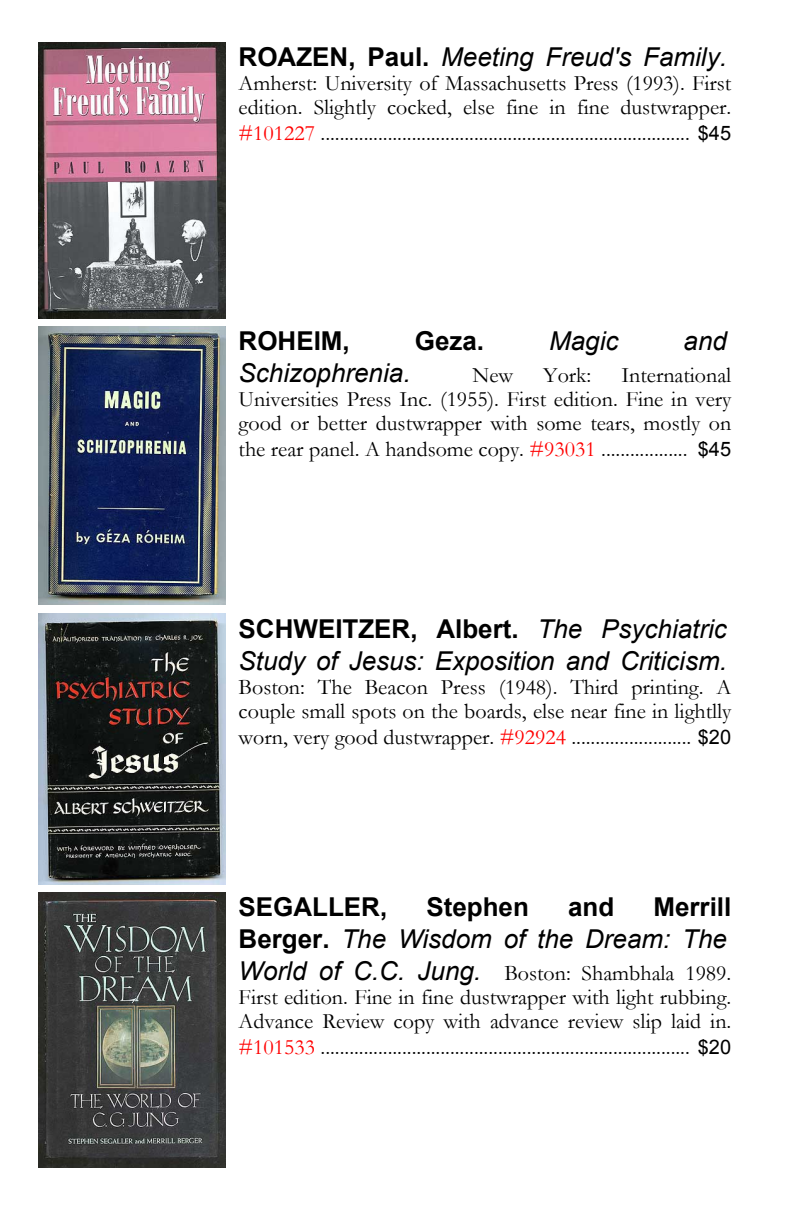
<style>
.page{position:relative;width:792px;height:1224px;background:#fff}
.page>*{position:absolute;margin:0;border:0;box-sizing:border-box;transform-origin:0 0}
.t1{font:italic 26px/32px "Arial";color:#000}
.t2{font:700 26px "Arial";color:#000}
.t3{font:22px/24px "Garamond";color:#000}
.s1{font-weight:700;font-style:normal}
.s2{color:#f00}
.s3{font-family:"Arial";font-size:20px}
.s4{font-family:"Arial";font-style:italic;font-size:26px}
</style>
<div class="page">
<img style="left:38px;top:42px;width:188px;height:277px">
<img style="left:38px;top:327px;width:188px;height:278px">
<img style="left:38px;top:614px;width:188px;height:271px">
<img style="left:38px;top:893px;width:188px;height:274px">
<p class="t1" style="left:239px;top:43px;width:490px"><span class="s1">ROAZEN, Paul.</span> Meeting Freud's Family.</p>
<p class="t3" style="left:239px;top:74px;width:494px">Amherst: University of Massachusetts Press (1993). First edition. Slightly cocked, else fine in fine dustwrapper.</p>
<p class="t3" style="left:239px;top:124px;width:494px"><span class="s2">#101227</span> ............................................................................. <span class="s3">$45</span></p>
<p class="t2" style="left:239px;top:331px;width:113px">ROHEIM,</p>
<p class="t2" style="left:415px;top:331px;width:71px">Geza.</p>
<p class="t1" style="left:549px;top:327px;width:71px">Magic</p>
<p class="t1" style="left:684px;top:327px;width:45px">and</p>
<p class="t1" style="left:239px;top:359px;width:173px">Schizophrenia.</p>
<p class="t3" style="left:472px;top:366px;width:42px">New</p>
<p class="t3" style="left:543px;top:366px;width:50px">York:</p>
<p class="t3" style="left:239px;top:366px;width:494px;text-align:justify;text-indent:383px">International Universities Press Inc. (1955). First edition. Fine in very good or better dustwrapper with some tears, mostly on</p>
<p class="t3" style="left:239px;top:440px;width:494px">the rear panel. A handsome copy. <span class="s2">#93031</span> .................. <span class="s3">$45</span></p>
<p class="t1" style="left:239px;top:615px;width:490px"><span class="s1">SCHWEITZER, Albert.</span> The Psychiatric<br>Study of Jesus: Exposition and Criticism.</p>
<p class="t3" style="left:239px;top:678px;width:494px">Boston: The Beacon Press (1948). Third printing. A couple small spots on the boards, else near fine in lightlly</p>
<p class="t3" style="left:239px;top:728px;width:494px">worn, very good dustwrapper. <span class="s2">#92924</span> ......................... <span class="s3">$20</span></p>
<p class="t2" style="left:239px;top:897px;width:150px">SEGALLER,</p>
<p class="t2" style="left:426px;top:897px;width:104px">Stephen</p>
<p class="t2" style="left:568px;top:897px;width:48px">and</p>
<p class="t1" style="left:239px;top:893px;width:494px;text-align:right"><span class="s1">Merrill<br>Berger.</span> The Wisdom of the Dream: The</p>
<p class="t3" style="left:239px;top:964px;width:494px;text-align:justify"><span class="s4">World of C.C. Jung.</span> Boston: Shambhala 1989.<br>First edition. Fine in fine dustwrapper with light rubbing.<br>Advance Review copy with advance review slip laid in.</p>
<p class="t3" style="left:239px;top:1038px;width:494px"><span class="s2">#101533</span> ............................................................................. <span class="s3">$20</span></p>
</div>
